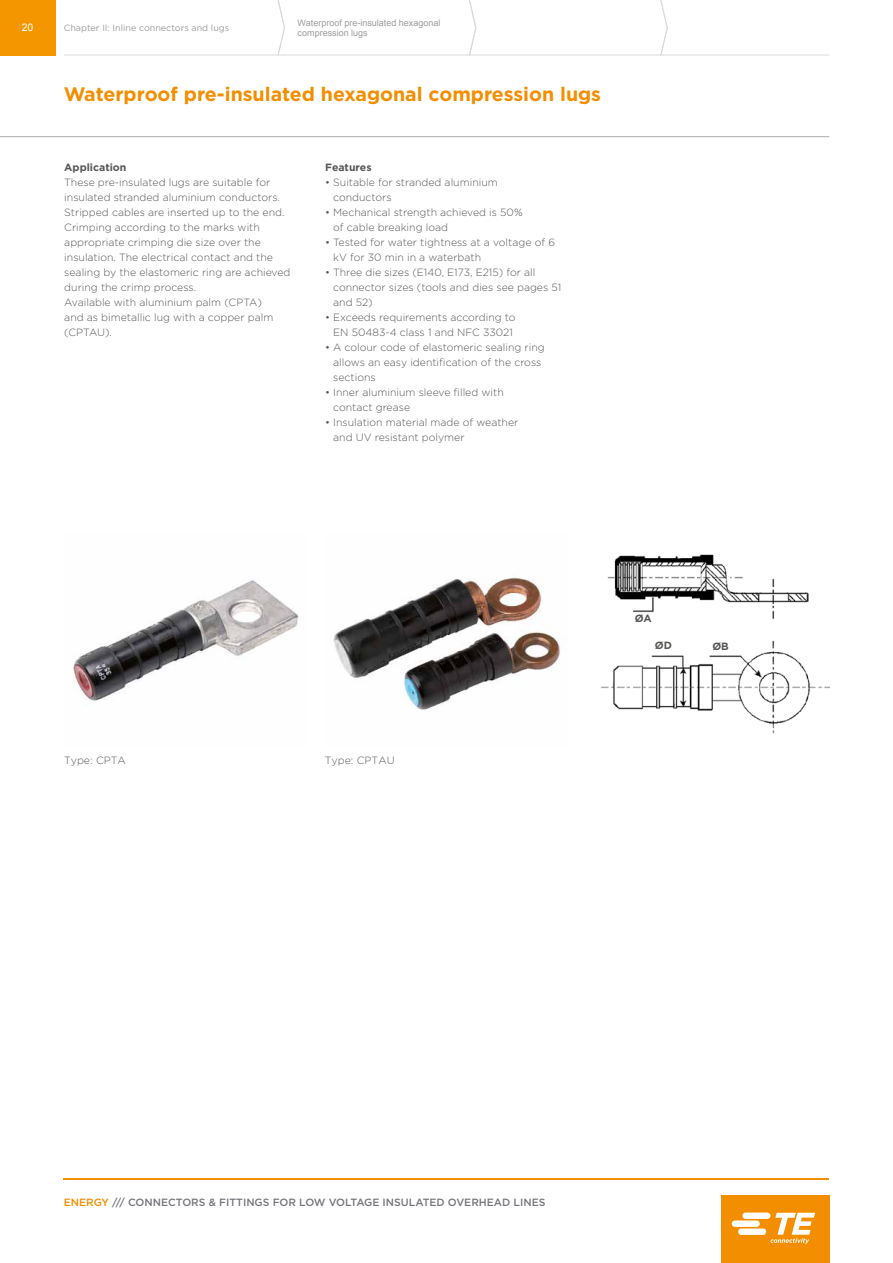
<style>
.page{position:relative;width:893px;height:1263px;background:#fff}
.page>*{position:absolute;margin:0;border:0;box-sizing:border-box;transform-origin:0 0}
.t1{font:700 19.5px "Gotham";color:#f28e00}
.t2{font:300 10.5px/15px "Gotham";color:#575756}
.t3{font:500 10.5px "Gotham";color:#75767c}
.t4{font:700 10.5px "Gotham";color:#575756}
.t5{font:10.5px "Arial";color:#fff}
.t6{font:9px/10.8px "Arial";color:#9d9d9c}
.t7{font:9px "Gotham";color:#9d9d9c}
.s1{color:#f28e00}
</style>
<div class="page">
<div style="left:0;top:0;width:55px;height:55px;background:#f49600"></div>
<hr style="left:64px;top:55px;width:765px;height:1px;background:#dadada">
<hr style="left:64px;top:1178px;width:765px;height:1px;background:#f28e00">
<div style="left:721px;top:1195px;width:108px;height:68px;background:#f28e00"></div>
<svg style="left:732px;top:1212px;width:83px;height:32px"></svg>
<img style="left:333px;top:577px;width:228px;height:133px">
<img style="left:73px;top:580px;width:226px;height:126px">
<img style="left:601px;top:554px;width:228px;height:180px">
<hr style="left:0;top:136px;width:829px;height:1px;background:#acabab">
<svg style="left:277px;top:0;width:8px;height:56px"></svg>
<svg style="left:469px;top:0;width:8px;height:56px"></svg>
<svg style="left:660px;top:0;width:8px;height:56px"></svg>
<p class="t5" style="left:22px;top:21px;width:13px">20</p>
<p class="t7" style="left:64px;top:22px;width:167px">Chapter II: Inline connectors and lugs</p>
<p class="t6" style="left:298px;top:17px;width:144px">Waterproof pre-insulated hexagonal compression lugs</p>
<h1 class="t1" style="left:64px;top:81px;width:539px">Waterproof pre-insulated hexagonal compression lugs</h1>
<p class="t4" style="left:64px;top:160px;width:64px">Application</p>
<p class="t2" style="left:64px;top:175px;width:228px">These pre-insulated lugs are suitable for insulated stranded aluminium conductors.<br>Stripped cables are inserted up to the end.<br>Crimping according to the marks with appropriate crimping die size over the insulation. The electrical contact and the sealing by the elastomeric ring are achieved during the crimp process.<br>Available with aluminium palm (CPTA)<br>and as bimetallic lug with a copper palm (CPTAU).</p>
<p class="t4" style="left:325px;top:160px;width:48px">Features</p>
<p class="t2" style="left:333px;top:175px;width:166px;text-indent:-8px">• Suitable for stranded aluminium conductors</p>
<p class="t2" style="left:333px;top:205px;width:191px;text-indent:-8px">• Mechanical strength achieved is 50% of cable breaking load</p>
<p class="t2" style="left:333px;top:235px;width:223px;text-indent:-8px">• Tested for water tightness at a voltage of 6 kV for 30 min in a waterbath</p>
<p class="t2" style="left:333px;top:265px;width:230px;text-indent:-8px">• Three die sizes (E140, E173, E215) for all connector sizes (tools and dies see pages 51 and 52)</p>
<p class="t2" style="left:325px;top:310px;width:192px;text-align:center">• Exceeds requirements according to<br>EN 50483-4 class 1 and NFC 33021</p>
<p class="t2" style="left:333px;top:340px;width:213px;text-indent:-8px">• A colour code of elastomeric sealing ring allows an easy identification of the cross sections</p>
<p class="t2" style="left:333px;top:385px;width:172px;text-indent:-8px">• Inner aluminium sleeve filled with contact grease</p>
<p class="t2" style="left:333px;top:415px;width:187px;text-indent:-8px">• Insulation material made of weather and UV resistant polymer</p>
<p class="t2" style="left:64px;top:752px;width:63px">Type: CPTA</p>
<p class="t2" style="left:325px;top:752px;width:71px">Type: CPTAU</p>
<p class="t4" style="left:635px;top:611px;width:19px">ØA</p>
<p class="t4" style="left:655px;top:638px;width:19px">ØD</p>
<p class="t4" style="left:712px;top:639px;width:18px">ØB</p>
<p class="t3" style="left:64px;top:1195px;width:483px"><span class="s1">ENERGY</span> /// CONNECTORS &amp; FITTINGS FOR LOW VOLTAGE INSULATED OVERHEAD LINES</p>
</div>
